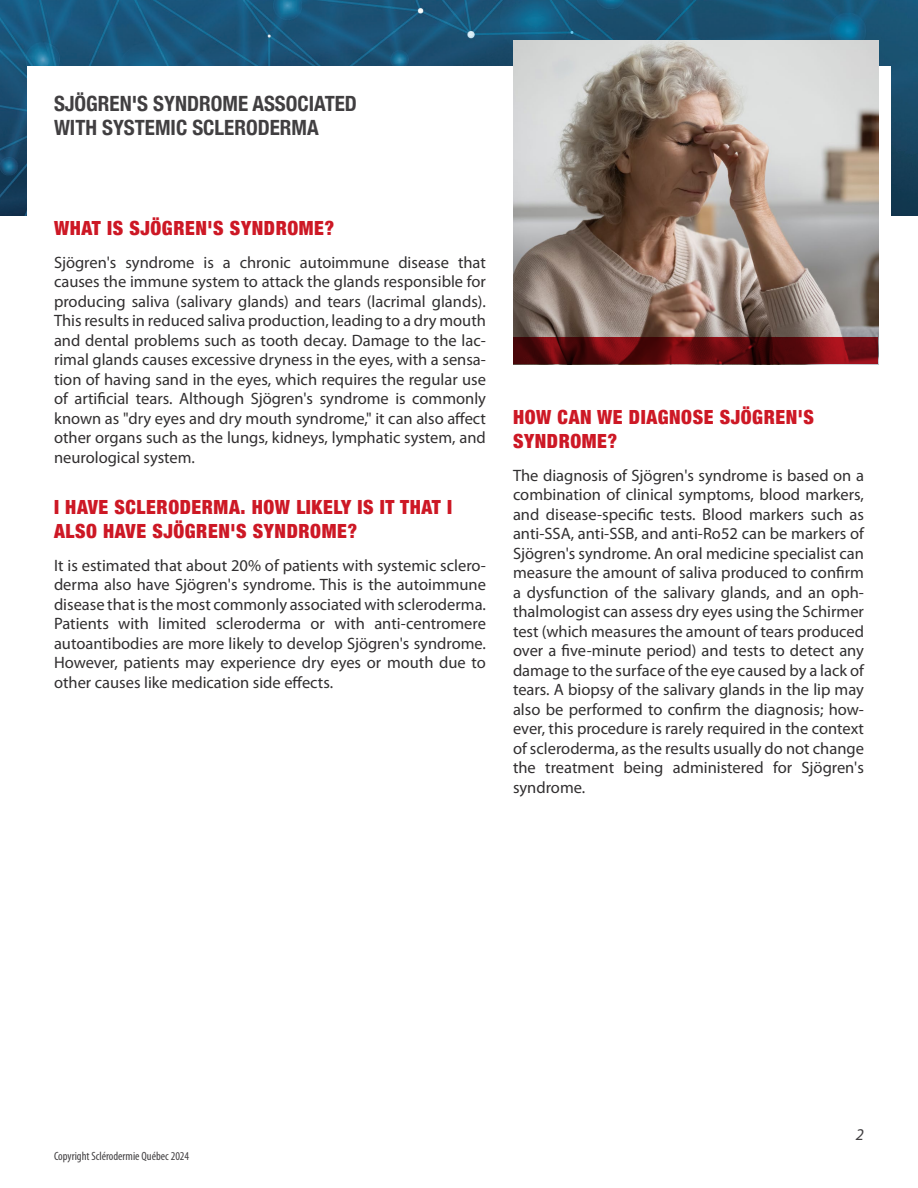
<style>
.page{position:relative;width:918px;height:1188px;background:#fff}
.page>*{position:absolute;margin:0;border:0;box-sizing:border-box;transform-origin:0 0}
.Fiche_Titre{font:700 condensed 21px/24px "Helvetica Neue";color:#413f41}
.titre_1{font:900 condensed 19.5px/24px "Helvetica Neue";letter-spacing:.03em;color:#cd1825}
.contenu{font:16.5px/19.5px "Myriad Pro";color:#312f30;text-align:justify}
.intro{font:italic 16.5px "Myriad Pro";color:#413f41}
.t1{font:condensed 12px "Myriad Pro";color:#413f41}
</style>
<div class="page">
<img style="left:0;top:0;width:918px;height:216px">
<div style="left:27px;top:66px;width:864px;height:668px;background:#fff"></div>
<img style="left:514px;top:40px;width:364px;height:298px">
<svg style="left:513px;top:338px;width:365px;height:26px;background:#63090e"></svg>
<p class="Fiche_Titre" style="left:54px;top:91px;width:304px">SJÖGREN'S SYNDROME ASSOCIATED<br>WITH SYSTEMIC SCLERODERMA</p>
<p class="titre_1" style="left:54px;top:215px;width:282px">WHAT IS SJÖGREN'S SYNDROME?</p>
<p class="contenu" style="left:54px;top:252px;width:434px">Sjögren's syndrome is a chronic autoimmune disease that causes the immune system to attack the glands responsible for producing saliva (salivary glands) and tears (lacrimal glands).<br>This results in reduced saliva production, leading to a dry mouth and dental problems such as tooth decay. Damage to the lac&shy;rimal glands causes excessive dryness in the eyes, with a sensa&shy;tion of having sand in the eyes, which requires the regular use of artificial tears. Although Sjögren's syndrome is commonly known as "dry eyes and dry mouth syndrome," it can also affect other organs such as the lungs, kidneys, lymphatic system, and neurological system.</p>
<p class="titre_1" style="left:54px;top:494px;width:400px">I HAVE SCLERODERMA. HOW LIKELY IS IT THAT I<br>ALSO HAVE SJÖGREN'S SYNDROME?</p>
<p class="contenu" style="left:54px;top:555px;width:434px">It is estimated that about 20% of patients with systemic sclero&shy;derma also have Sjögren's syndrome. This is the autoimmune disease that is the most commonly associated with scleroderma.<br>Patients with limited scleroderma or with anti-centromere autoantibodies are more likely to develop Sjögren's syndrome.<br>However, patients may experience dry eyes or mouth due to other causes like medication side effects.</p>
<p class="titre_1" style="left:513px;top:404px;width:303px">HOW CAN WE DIAGNOSE SJÖGREN'S<br>SYNDROME?</p>
<p class="contenu" style="left:513px;top:465px;width:353px">The diagnosis of Sjögren's syndrome is based on a combination of clinical symptoms, blood markers, and disease-specific tests. Blood markers such as anti-SSA, anti-SSB, and anti-Ro52 can be markers of Sjögren's syndrome. An oral medicine specialist can measure the amount of saliva produced to confirm a dysfunction of the salivary glands, and an oph&shy;thalmologist can assess dry eyes using the Schirmer test (which measures the amount of tears produced over a five-minute period) and tests to detect any damage to the surface of the eye caused by a lack of tears. A biopsy of the salivary glands in the lip may also be performed to confirm the diagnosis; how&shy;ever, this procedure is rarely required in the context of scleroderma, as the results usually do not change the treatment being administered for Sjögren's syndrome.</p>
<p class="t1" style="left:54px;top:1148px;width:137px">Copyright Sclérodermie Québec 2024</p>
<p class="intro" style="left:856px;top:1124px;width:10px">2</p>
</div>
